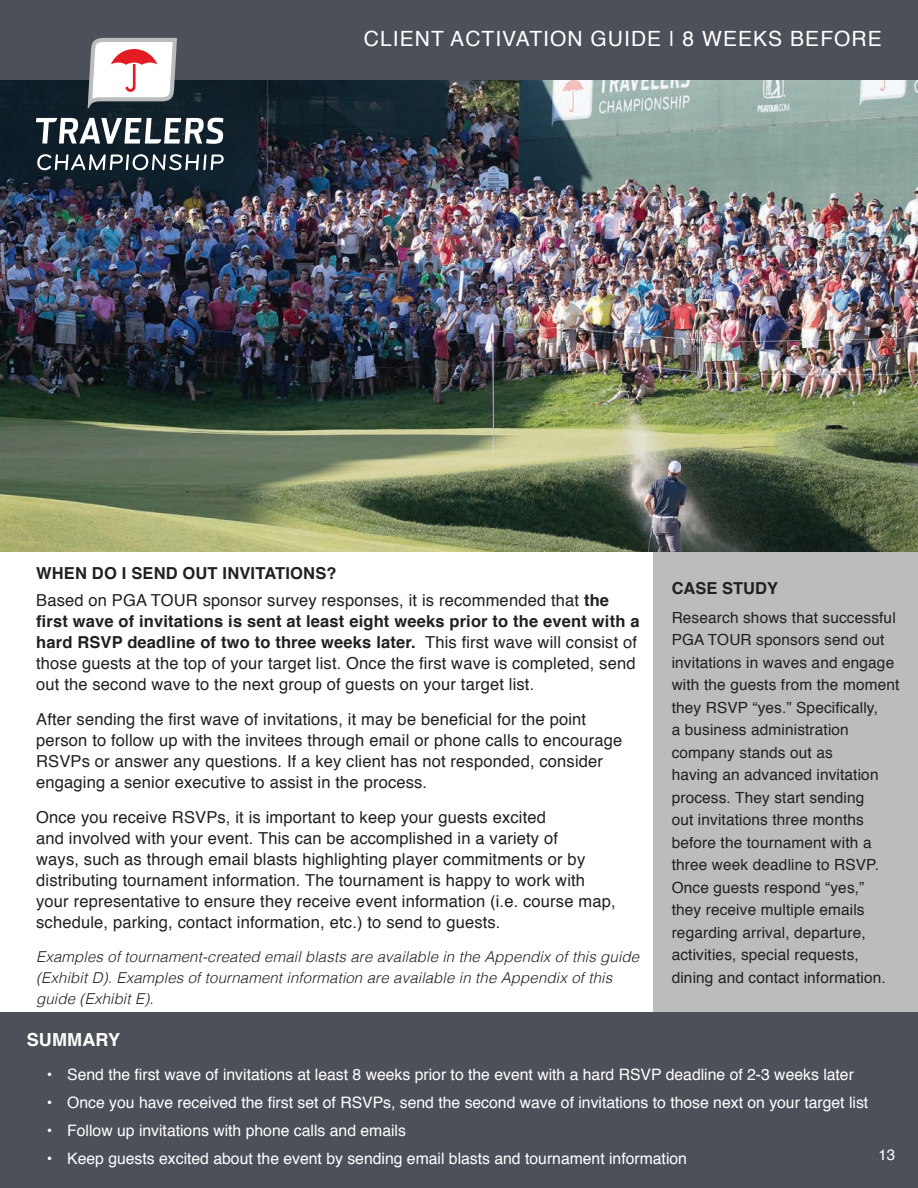
<style>
.page{position:relative;width:918px;height:1188px;background:#fff}
.page>*{position:absolute;margin:0;border:0;box-sizing:border-box;transform-origin:0 0}
.t1{font:21px "Helvetica";letter-spacing:.05em;color:#fff}
.t2{font:700 18px "Helvetica";letter-spacing:.01em;color:#fff}
.t3{font:16.5px/21px "Helvetica";letter-spacing:.01em;color:#231f20}
.t4{font:700 16.5px "Helvetica";letter-spacing:.01em;color:#231f20}
.t5{font:15.75px "Helvetica";color:#fff}
.t6{font:15.3px/22.5px "Helvetica";letter-spacing:.01em;color:#231f20}
.t7{font:italic 300 15px/21px "Helvetica";letter-spacing:.01em;color:#231f20}
.t8{font:15px "Helvetica";color:#fff}
.s1{font-weight:700}
</style>
<div class="page">
<div style="left:653px;top:542px;width:265px;height:470px;background:#babcbe"></div>
<img style="left:0;top:79px;width:918px;height:473px">
<div style="left:0;top:0;width:918px;height:79px;background:#4c5159"></div>
<svg style="left:36px;top:118px;width:187px;height:26px"></svg>
<svg style="left:37px;top:154px;width:187px;height:16px"></svg>
<svg style="left:88px;top:38px;width:89px;height:70px"></svg>
<div style="left:0;top:1012px;width:918px;height:176px;background:#4c5159"></div>
<p class="t1" style="left:364px;top:22px;width:519px">CLIENT ACTIVATION GUIDE | 8 WEEKS BEFORE</p>
<p class="t4" style="left:36px;top:560px;width:302px">WHEN DO I SEND OUT INVITATIONS?</p>
<p class="t3" style="left:36px;top:591px;width:605px">Based on PGA TOUR sponsor survey responses, it is recommended that <span class="s1">the first wave of invitations is sent at least eight weeks prior to the event with a hard RSVP deadline of two to three weeks later.</span> This first wave will consist of those guests at the top of your target list. Once the first wave is completed, send out the second wave to the next group of guests on your target list.</p>
<p class="t3" style="left:36px;top:709px;width:588px">After sending the first wave of invitations, it may be beneficial for the point person to follow up with the invitees through email or phone calls to encourage RSVPs or answer any questions. If a key client has not responded, consider engaging a senior executive to assist in the process.</p>
<p class="t3" style="left:36px;top:807px;width:581px">Once you receive RSVPs, it is important to keep your guests excited<br>and involved with your event. This can be accomplished in a variety of<br>ways, such as through email blasts highlighting player commitments or by distributing tournament information. The tournament is happy to work with your representative to ensure they receive event information (i.e. course map, schedule, parking, contact information, etc.) to send to guests.</p>
<p class="t7" style="left:36px;top:945px;width:605px">Examples of tournament-created email blasts are available in the Appendix of this guide (Exhibit D). Examples of tournament information are available in the Appendix of this guide (Exhibit E).</p>
<p class="t4" style="left:672px;top:575px;width:108px">CASE STUDY</p>
<p class="t6" style="left:672px;top:607px;width:229px">Research shows that successful<br>PGA TOUR sponsors send out invitations in waves and engage with the guests from the moment they RSVP “yes.” Specifically,<br>a business administration company stands out as<br>having an advanced invitation process. They start sending<br>out invitations three months before the tournament with a three week deadline to RSVP.<br>Once guests respond “yes,”<br>they receive multiple emails regarding arrival, departure, activities, special requests, dining and contact information.</p>
<p class="t2" style="left:27px;top:1025px;width:95px">SUMMARY</p>
<p class="t5" style="left:47px;top:1063px;width:808px">• Send the first wave of invitations at least 8 weeks prior to the event with a hard RSVP deadline of 2-3 weeks later</p>
<p class="t5" style="left:47px;top:1090px;width:823px">• Once you have received the first set of RSVPs, send the second wave of invitations to those next on your target list</p>
<p class="t5" style="left:47px;top:1118px;width:361px">• Follow up invitations with phone calls and emails</p>
<p class="t5" style="left:47px;top:1146px;width:642px">• Keep guests excited about the event by sending email blasts and tournament information</p>
<p class="t8" style="left:879px;top:1144px;width:18px">13</p>
</div>
